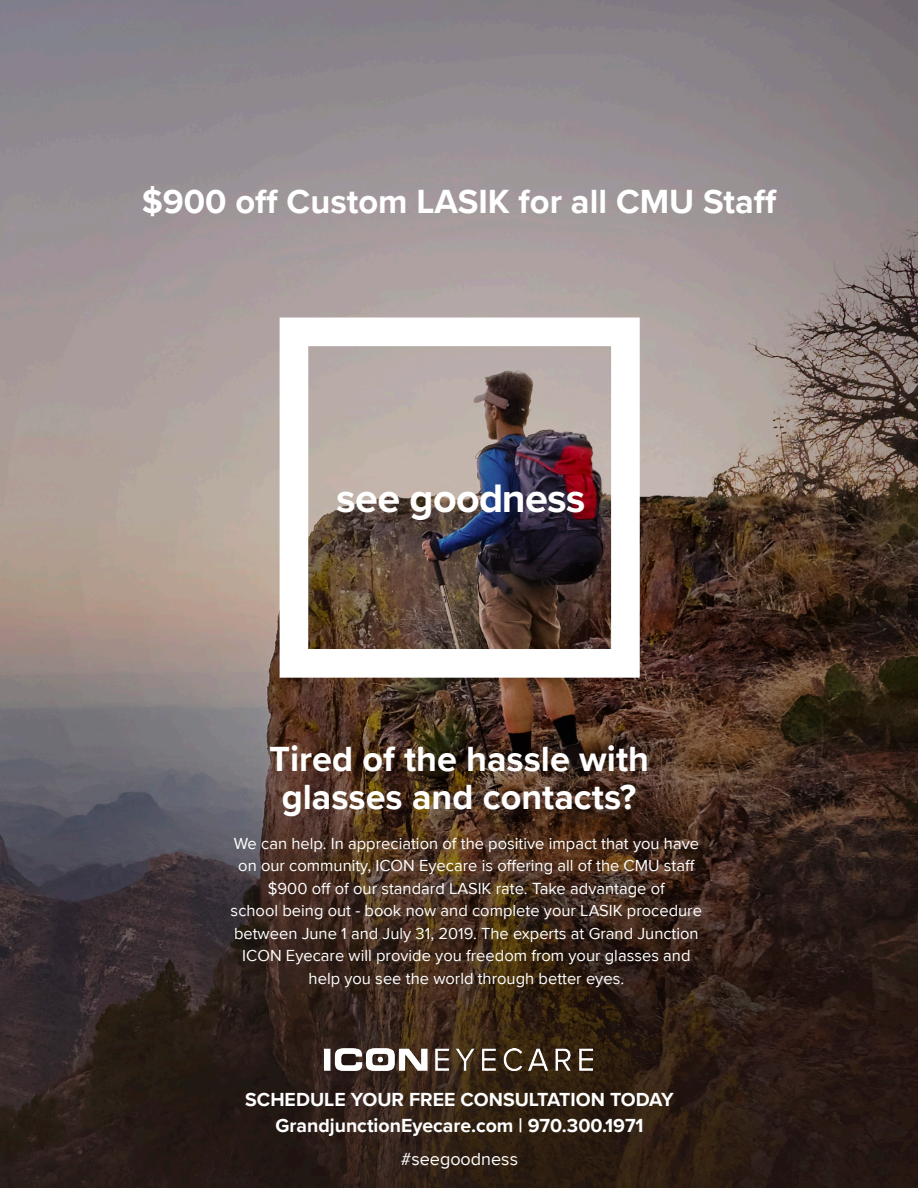
<style>
.page{position:relative;width:918px;height:1188px;background:#fff}
.page>*{position:absolute;margin:0;border:0;box-sizing:border-box;transform-origin:0 0}
.t1{font:700 41.25px "Proxima Nova";letter-spacing:-.015em;color:#fff}
.t2{font:700 36px "Proxima Nova";color:#fff}
.t3{font:700 34.5px "Proxima Nova";color:#fff}
.t4{font:700 19.5px "Proxima Nova";color:#fff}
.t5{font:18px "Proxima Nova";color:#fff}
.t6{font:16.5px/22.5px "Proxima Nova";color:#fff;text-align:center}
</style>
<div class="page">
<img style="left:0;top:0;width:918px;height:1188px">
<img style="left:324px;top:1049px;width:268px;height:22px">
<p class="t3" style="left:142px;top:176px;width:637px">$900 off Custom LASIK for all CMU Staff</p>
<p class="t1" style="left:336px;top:467px;width:251px">see goodness</p>
<p class="t2" style="left:269px;top:733px;width:381px">Tired of the hassle with</p>
<p class="t2" style="left:282px;top:770px;width:356px">glasses and contacts?</p>
<p class="t6" style="left:234px;top:832px;width:467px">We can help. In appreciation of the positive impact that you have on our community, ICON Eyecare is offering all of the CMU staff $900 off of our standard LASIK rate. Take advantage of</p>
<p class="t6" style="left:231px;top:899px;width:473px;text-align:left">school being out - book now and complete your LASIK procedure between June 1 and July 31, 2019. The experts at Grand Junction</p>
<p class="t6" style="left:242px;top:944px;width:450px">ICON Eyecare will provide you freedom from your glasses and help you see the world through better eyes.</p>
<p class="t4" style="left:245px;top:1085px;width:430px">SCHEDULE YOUR FREE CONSULTATION TODAY</p>
<p class="t4" style="left:275px;top:1111px;width:370px">GrandjunctionEyecare.com | 970.300.1971</p>
<p class="t5" style="left:401px;top:1146px;width:119px">#seegoodness</p>
</div>
